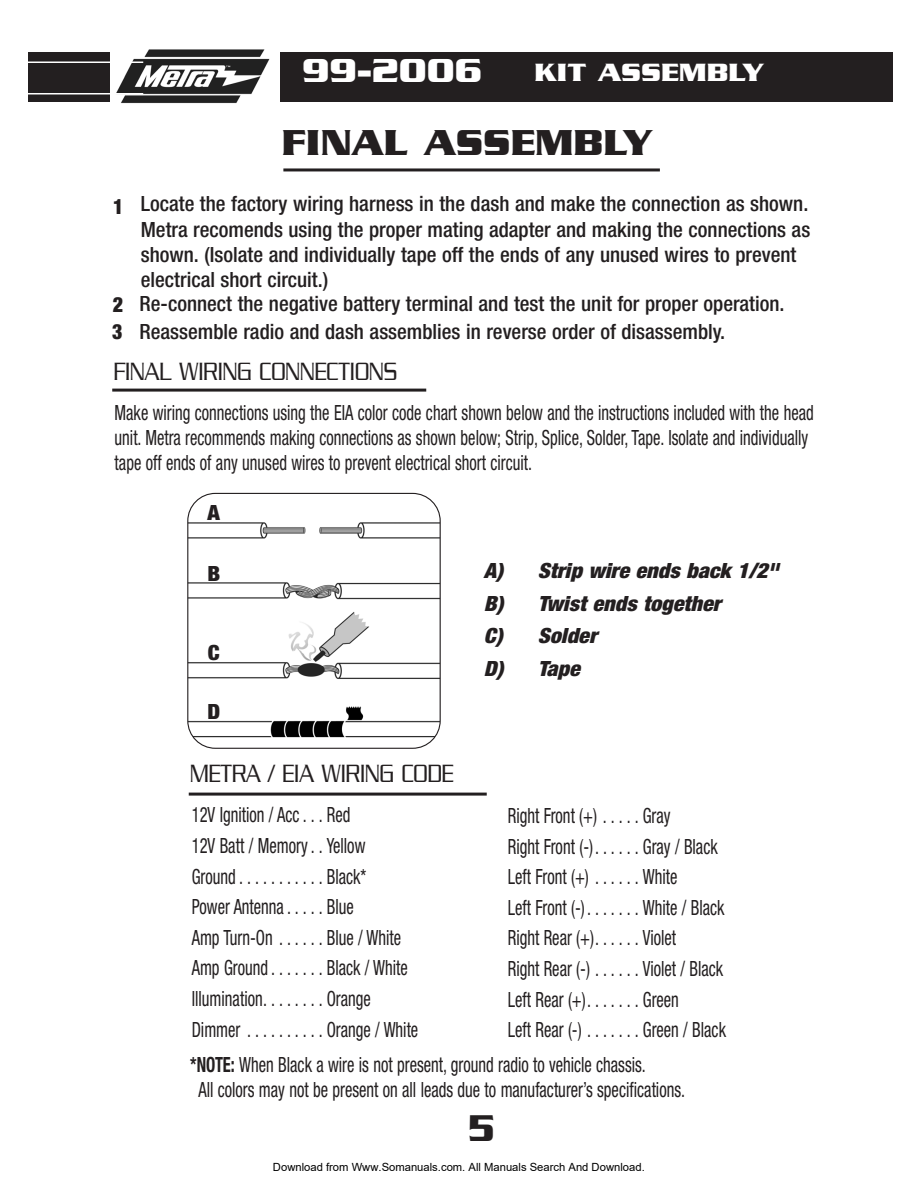
<style>
.page{position:relative;width:918px;height:1188px;background:#fff}
.page>*{position:absolute;margin:0;border:0;box-sizing:border-box;transform-origin:0 0}
.t1{font:700 40.2px "Serpentine";color:#231f20;scale:.87 1}
.t2{font:700 39px "Serpentine";color:#231f20}
.t3{font:700 36px "Serpentine";color:#fff}
.t4{font:300 27px "Serpentine";color:#231f20;scale:.79 1}
.t5{font:700 27px "Serpentine";color:#fff;scale:1.05 1}
.t6{font:condensed 21px/30.6px "Helvetica Neue";color:#231f20;scale:.79 1}
.t7{font:500 condensed 21px "Helvetica Neue";color:#231f20}
.t8{font:italic 900 condensed 21px/32.7px "Helvetica Neue";color:#231f20;scale:1.06 1}
.t9{font:900 condensed 21px "Helvetica Neue";color:#231f20;scale:1.06 1}
.t10{font:11.25px "Arial";color:#000}
.s1{font-weight:900}
.s2{font-weight:700}
</style>
<div class="page">
<hr style="left:283px;top:168px;width:377px;height:3px;background:#231f20">
<svg style="left:187px;top:493px;width:254px;height:256px"></svg>
<hr style="left:112px;top:389px;width:314px;height:3px;background:#231f20">
<hr style="left:189px;top:793px;width:298px;height:3px;background:#231f20">
<div style="left:28px;top:53px;width:865px;height:49px;background:#231f20"></div>
<div style="left:110px;top:33px;width:170px;height:88px;background:#fff"></div>
<img style="left:116px;top:49px;width:153px;height:55px">
<hr style="left:12px;top:62px;width:131px;height:1px;background:#fff">
<hr style="left:12px;top:93px;width:131px;height:2px;background:#fff">
<h3 class="t3" style="left:302px;top:59px;width:181px">99-2006</h3>
<p class="t5" style="left:535px;top:64px;width:220px">KIT ASSEMBLY</p>
<h2 class="t2" style="left:282px;top:130px;width:372px">FINAL ASSEMBLY</h2>
<p class="t7" style="left:113px;top:196px;width:697px"><span class="s1">1</span> Locate the factory wiring harness in the dash and make the connection as shown.</p>
<p class="t7" style="left:141px;top:222px;width:671px">Metra recomends using the proper mating adapter and making the connections as</p>
<p class="t7" style="left:141px;top:247px;width:657px">shown. (Isolate and individually tape off the ends of any unused wires to prevent</p>
<p class="t7" style="left:141px;top:272px;width:189px">electrical short circuit.)</p>
<p class="t7" style="left:113px;top:296px;width:673px"><span class="s1">2</span> Re-connect the negative battery terminal and test the unit for proper operation.</p>
<p class="t7" style="left:112px;top:324px;width:615px"><span class="s1">3</span> Reassemble radio and dash assemblies in reverse order of disassembly.</p>
<p class="t4" style="left:114px;top:363px;width:360px">FINAL WIRING CONNECTIONS</p>
<p class="t6" style="left:115px;top:401px;width:886px;line-height:25.2px">Make wiring connections using the EIA color code chart shown below and the instructions included with the head unit. Metra recommends making connections as shown below; Strip, Splice, Solder, Tape. Isolate and individually tape off ends of any unused wires to prevent electrical short circuit.</p>
<p class="t9" style="left:208px;top:505px;width:13px">A</p>
<p class="t9" style="left:207px;top:566px;width:14px">B</p>
<p class="t9" style="left:208px;top:645px;width:13px">C</p>
<p class="t9" style="left:207px;top:704px;width:14px">D</p>
<p class="t4" style="left:190px;top:765px;width:335px">METRA / EIA WIRING CODE</p>
<p class="t8" style="left:484px;top:556px;width:279px">A) Strip wire ends back 1/2"<br>B) Twist ends together<br>C) Solder<br>D) Tape</p>
<p class="t6" style="left:192px;top:801px;width:288px">12V Ignition / Acc . . . Red<br>12V Batt / Memory . . Yellow<br>Ground . . . . . . . . . . . Black*<br>Power Antenna . . . . . Blue<br>Amp Turn-On . . . . . . Blue / White<br>Amp Ground . . . . . . . Black / White<br>Illumination. . . . . . . . Orange<br>Dimmer . . . . . . . . . . Orange / White</p>
<p class="t6" style="left:508px;top:802px;width:278px">Right Front (+) . . . . . Gray<br>Right Front (-). . . . . . Gray / Black<br>Left Front (+) . . . . . . White<br>Left Front (-) . . . . . . . White / Black<br>Right Rear (+). . . . . . Violet<br>Right Rear (-) . . . . . . Violet / Black<br>Left Rear (+). . . . . . . Green<br>Left Rear (-) . . . . . . . Green / Black</p>
<p class="t6" style="left:198px;top:1054px;width:618px;line-height:25.2px;text-indent:-8px"><span class="s2">*NOTE:</span> When Black a wire is not present, ground radio to vehicle chassis.<br>All colors may not be present on all leads due to manufacturer’s specifications.</p>
<h1 class="t1" style="left:469px;top:1115px;width:31px">5</h1>
<p class="t10" style="left:273px;top:1160px;width:373px">Download from Www.Somanuals.com. All Manuals Search And Download.</p>
</div>
